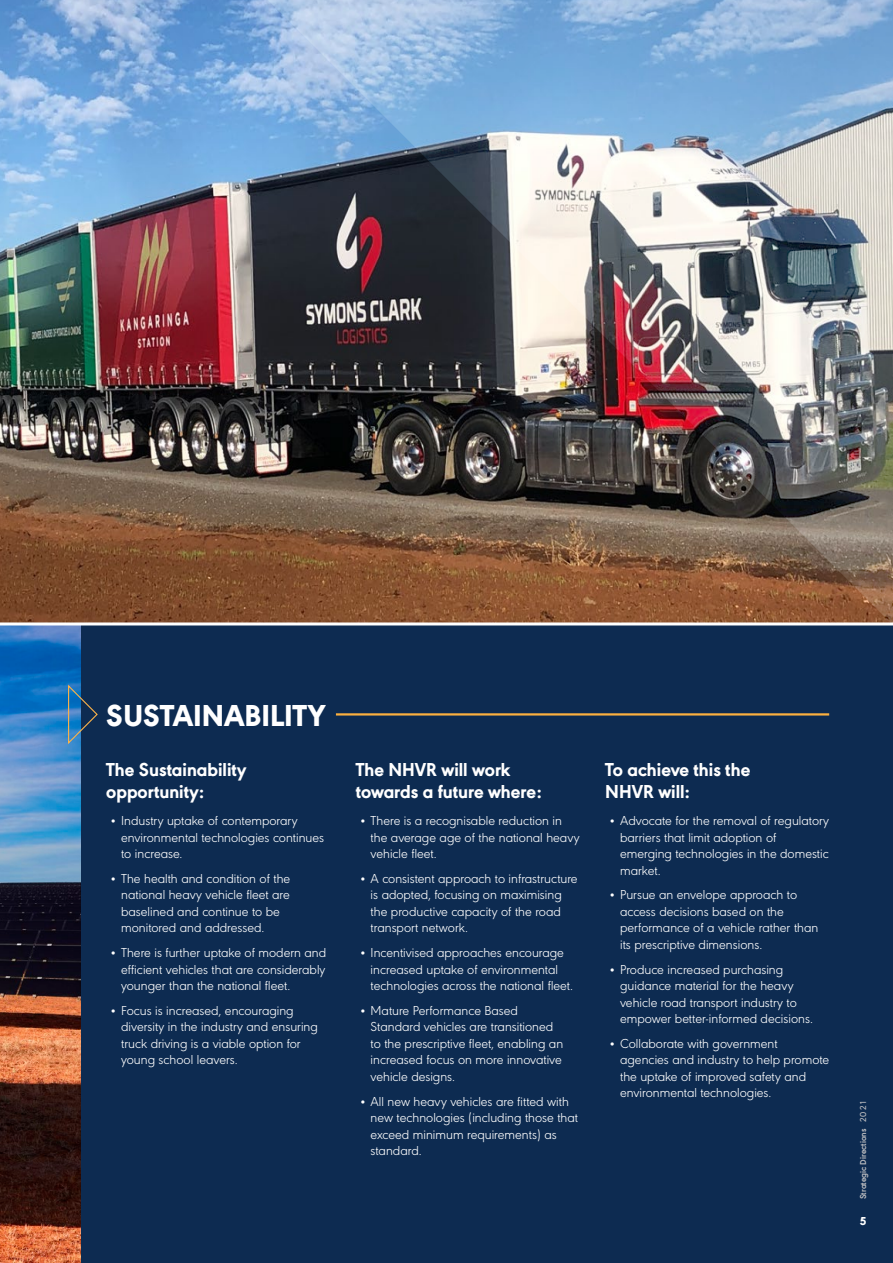
<style>
.page{position:relative;width:893px;height:1263px;background:#fff}
.page>*{position:absolute;margin:0;border:0;box-sizing:border-box;transform-origin:0 0}
.t1{font:800 31.5px "URW Geometric";color:#fff}
.t2{font:800 19.5px/22.5px "URW Geometric";color:#fff}
.t3{font:300 13.5px/16.5px "URW Geometric";color:#fff}
.No_Grid{font:800 12px "URW Geometric";color:#fff}
.t4{font:700 9px "URW Geometric";color:#bcbdc0}
.s1{font-size:12px}
.s2{font-weight:500}
</style>
<div class="page">
<img style="left:0;top:0;width:255px;height:622px">
<div style="left:0;top:625px;width:893px;height:638px;background:#0d2b51"></div>
<img style="left:0;top:625px;width:81px;height:638px">
<img style="left:255px;top:0;width:638px;height:626px">
<svg style="left:67px;top:683px;width:31px;height:61px"></svg>
<hr style="left:336px;top:713px;width:493px;height:2px;background:#fbb03f">
<hr style="left:0;top:622px;width:893px;height:3px;background:#fff">
<h1 class="t1" style="left:106px;top:692px;width:221px">SUSTAINABILITY</h1>
<h2 class="t2" style="left:106px;top:756px;width:142px">The Sustainability opportunity:</h2>
<p class="t3" style="left:121px;top:811px;width:204px;text-indent:-11px"><span class="s1">•</span> Industry uptake of contemporary environmental technologies continues to increase.</p>
<p class="t3" style="left:121px;top:869px;width:171px;text-indent:-11px"><span class="s1">•</span> The health and condition of the national heavy vehicle fleet are baselined and continue to be monitored and addressed.</p>
<p class="t3" style="left:121px;top:943px;width:207px;text-align:justify;text-indent:-11px"><span class="s1">•</span> There is further uptake of modern and efficient vehicles that are considerably younger than the national fleet.</p>
<p class="t3" style="left:121px;top:1001px;width:198px;text-indent:-11px"><span class="s1">•</span> Focus is increased, encouraging diversity in the industry and ensuring truck driving is a viable option for young school leavers.</p>
<h2 class="t2" style="left:356px;top:756px;width:187px">The NHVR will work towards a future where:</h2>
<p class="t3" style="left:371px;top:811px;width:211px;text-indent:-11px"><span class="s1">•</span> There is a recognisable reduction in the average age of the national heavy vehicle fleet.</p>
<p class="t3" style="left:371px;top:869px;width:208px;text-indent:-11px"><span class="s1">•</span> A consistent approach to infrastructure is adopted, focusing on maximising the productive capacity of the road transport network.</p>
<p class="t3" style="left:371px;top:943px;width:204px;text-indent:-11px"><span class="s1">•</span> Incentivised approaches encourage increased uptake of environmental technologies across the national fleet.</p>
<p class="t3" style="left:371px;top:1001px;width:194px;text-indent:-11px"><span class="s1">•</span> Mature Performance Based<br>Standard vehicles are transitioned to the prescriptive fleet, enabling an increased focus on more innovative vehicle designs.</p>
<p class="t3" style="left:371px;top:1092px;width:209px;text-indent:-11px"><span class="s1">•</span> All new heavy vehicles are fitted with new technologies (including those that exceed minimum requirements) as standard.</p>
<h2 class="t2" style="left:605px;top:756px;width:147px">To achieve this the<br>NHVR will:</h2>
<p class="t3" style="left:620px;top:811px;width:211px;text-indent:-11px"><span class="s1">•</span> Advocate for the removal of regulatory barriers that limit adoption of emerging technologies in the domestic market.</p>
<p class="t3" style="left:620px;top:886px;width:200px;text-indent:-11px"><span class="s1">•</span> Pursue an envelope approach to access decisions based on the performance of a vehicle rather than its prescriptive dimensions.</p>
<p class="t3" style="left:620px;top:960px;width:194px;text-indent:-11px"><span class="s1">•</span> Produce increased purchasing guidance material for the heavy vehicle road transport industry to empower better-informed decisions.</p>
<p class="t3" style="left:620px;top:1034px;width:211px;text-indent:-11px"><span class="s1">•</span> Collaborate with government agencies and industry to help promote the uptake of improved safety and environmental technologies.</p>
<p class="t4" style="left:856px;top:1199px;width:99px;rotate:-90deg">Strategic Directions <span class="s2">2021</span></p>
<p class="No_Grid" style="left:860px;top:1212px;width:8px">5</p>
</div>
